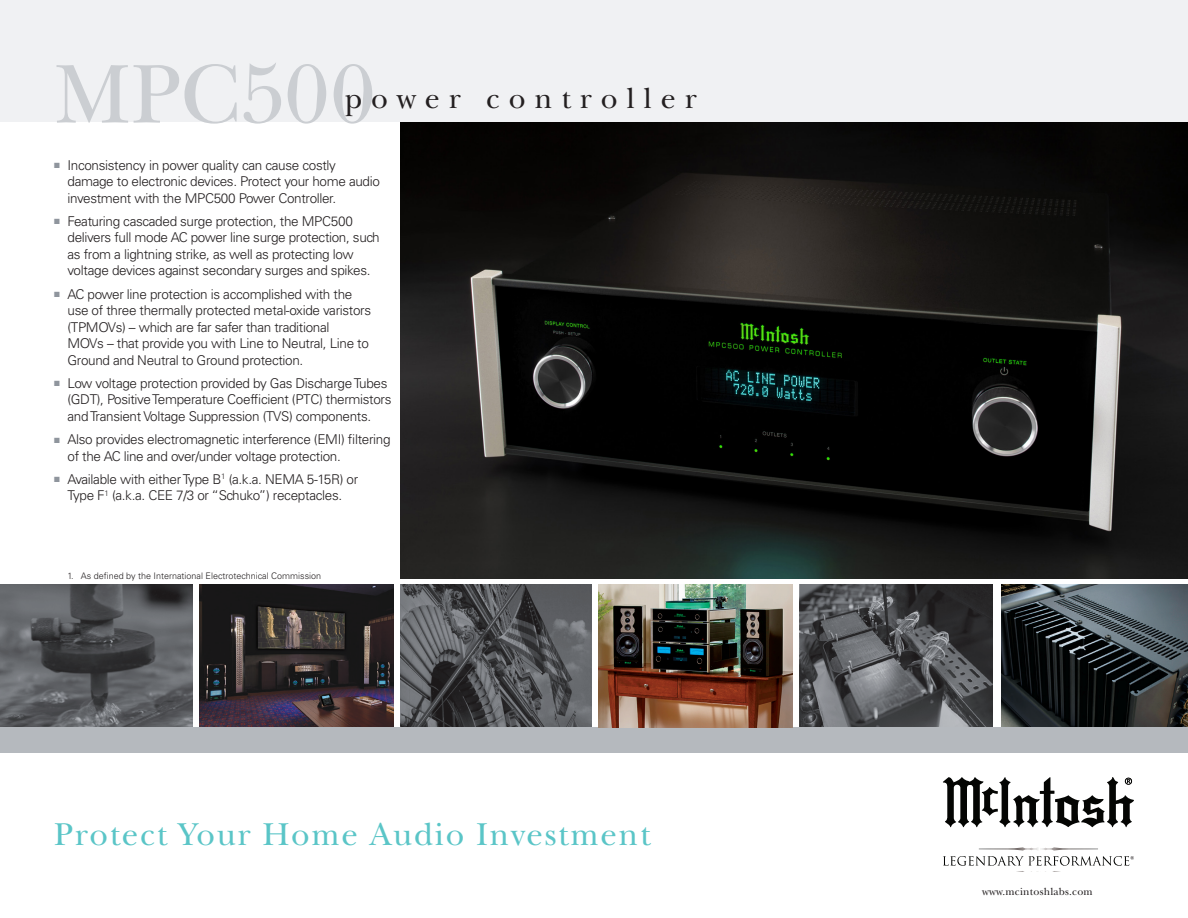
<style>
.page{position:relative;width:1188px;height:918px;background:#fff}
.page>*{position:absolute;margin:0;border:0;box-sizing:border-box;transform-origin:0 0}
.t1{font:87px "New Baskerville Std";letter-spacing:.005em;color:#cbced2}
.t2{font:33px "New Baskerville Std";letter-spacing:.05em;color:#5ac5c7}
.t3{font:30px "New Baskerville Std";letter-spacing:.295em;color:#231f20}
.t4{font:300 13.5px/16.5px "Univers LT Std";letter-spacing:-.025em;color:#231f20}
.t5{font:10.65px "New Baskerville Std";letter-spacing:.02em;color:#231f20}
.t6{font:300 9px "Univers LT Std";color:#231f20}
.s1{color:#8f959d}
</style>
<div class="page">
<img style="left:400px;top:122px;width:788px;height:457px">
<img style="left:200px;top:585px;width:193px;height:142px">
<div style="left:0;top:0;width:1188px;height:122px;background:#f0f1f3"></div>
<img style="left:1001px;top:585px;width:187px;height:142px">
<div style="left:0;top:727px;width:1188px;height:26px;background:#b5b9be"></div>
<svg style="left:943px;top:777px;width:191px;height:50px"></svg>
<svg style="left:943px;top:847px;width:191px;height:25px"></svg>
<svg style="left:0;top:585px;width:193px;height:142px"></svg>
<svg style="left:400px;top:585px;width:192px;height:142px"></svg>
<svg style="left:800px;top:585px;width:192px;height:142px"></svg>
<img style="left:599px;top:585px;width:194px;height:142px">
<p class="t1" style="left:54px;top:44px;width:323px">MPC500</p>
<p class="t3" style="left:345px;top:80px;width:353px">power controller</p>
<p class="t4" style="left:68px;top:157px;width:314px;text-indent:-14px"><span class="s1">■</span> Inconsistency in power quality can cause costly damage to electronic devices. Protect your home audio investment with the MPC500 Power Controller.</p>
<p class="t4" style="left:68px;top:213px;width:314px;text-indent:-14px"><span class="s1">■</span> Featuring cascaded surge protection, the MPC500 delivers full mode AC power line surge protection, such as from a lightning strike, as well as protecting low voltage devices against secondary surges and spikes.</p>
<p class="t4" style="left:68px;top:286px;width:305px;text-indent:-14px"><span class="s1">■</span> AC power line protection is accomplished with the use of three thermally protected metal-oxide varistors (TPMOVs) – which are far safer than traditional<br>MOVs – that provide you with Line to Neutral, Line to Ground and Neutral to Ground protection.</p>
<p class="t4" style="left:68px;top:375px;width:325px;text-indent:-14px"><span class="s1">■</span> Low voltage protection provided by Gas Discharge Tubes (GDT), Positive Temperature Coefficient (PTC) thermistors and Transient Voltage Suppression (TVS) components.</p>
<p class="t4" style="left:68px;top:431px;width:325px;text-indent:-14px"><span class="s1">■</span> Also provides electromagnetic interference (EMI) filtering of the AC line and over/under voltage protection.</p>
<p class="t4" style="left:54px;top:471px;width:306px;text-align:center"><span class="s1">■</span> Available with either Type B<sup>1</sup> (a.k.a. NEMA 5-15R) or<br>Type F<sup>1</sup> (a.k.a. CEE 7/3 or “Schuko”) receptacles.</p>
<p class="t6" style="left:67px;top:570px;width:255px">1. As defined by the International Electrotechnical Commission</p>
<p class="t2" style="left:54px;top:815px;width:598px">Protect Your Home Audio Investment</p>
<p class="t5" style="left:982px;top:885px;width:112px">www.mcintoshlabs.com</p>
</div>
